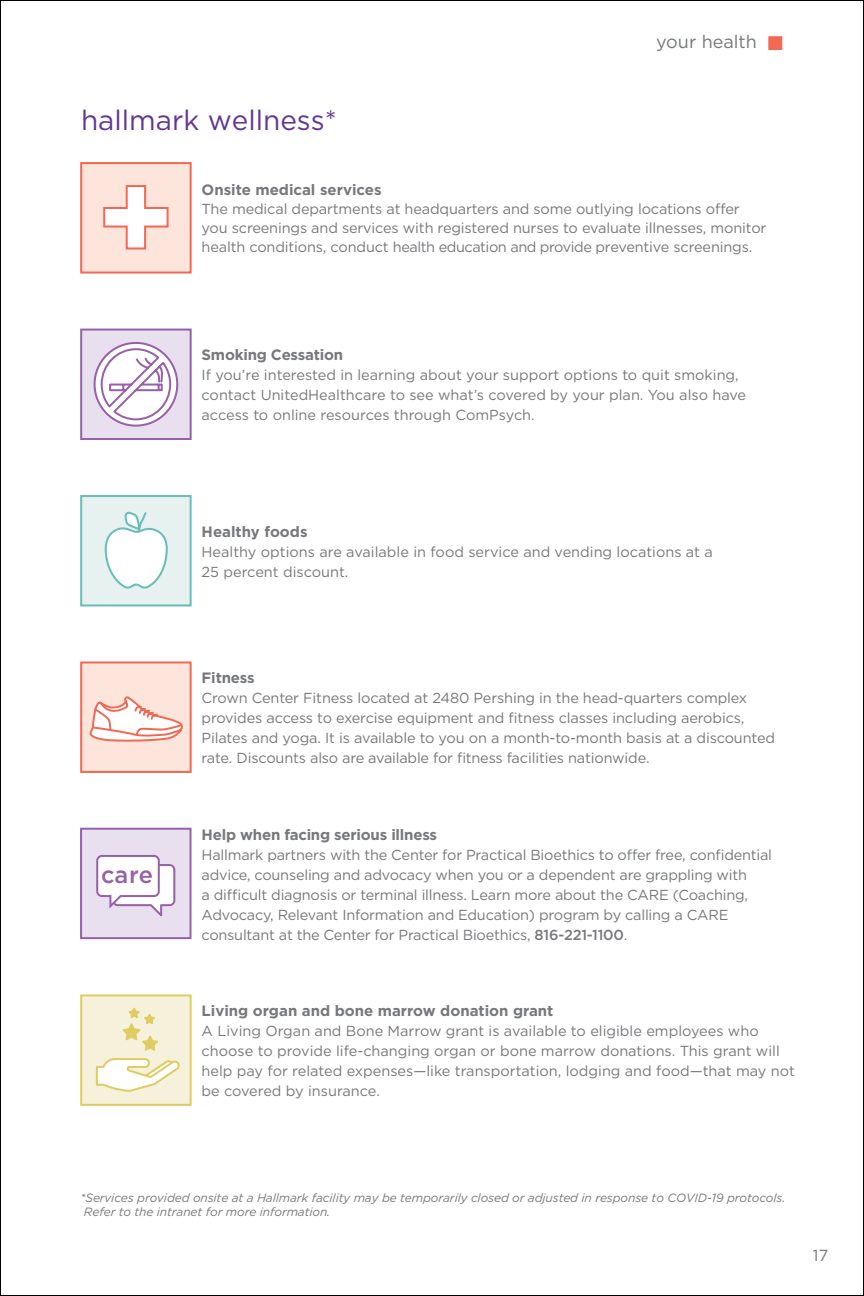
<style>
.page{position:relative;width:864px;height:1296px;background:#fff}
.page>*{position:absolute;margin:0;border:0;box-sizing:border-box;transform-origin:0 0}
.t1{font:28px "Gotham";color:#603795}
.t2{font:500 23.6px "Gotham";color:#9760a8}
.t3{font:18px "Gotham";color:#76787b}
.t4{font:16px "Gotham";color:#76787b}
.t5{font:700 15px "Gotham";letter-spacing:-.01em;color:#76787b}
.t6{font:14.4px/20px "Gotham";letter-spacing:-.01em;color:#76787b}
.t7{font:italic 12px/14.4px "Gotham";letter-spacing:-.01em;color:#76787b}
.s1{color:#f26852}
.s2{font-weight:500}
</style>
<div class="page">
<div style="left:80px;top:329px;width:112px;height:111px;background:#e8e0ef;border:2px solid #9760a8"></div>
<svg style="left:93px;top:342px;width:86px;height:85px"></svg>
<div style="left:80px;top:162px;width:112px;height:112px;background:#fde5db;border:2px solid #f26852"></div>
<svg style="left:103px;top:185px;width:66px;height:65px"></svg>
<div style="left:80px;top:662px;width:112px;height:111px;background:#fde5db;border:2px solid #f26852"></div>
<svg style="left:89px;top:696px;width:94px;height:46px"></svg>
<div style="left:80px;top:495px;width:112px;height:111px;background:#e6f1f0;border:2px solid #68bcb9"></div>
<svg style="left:104px;top:511px;width:64px;height:78px"></svg>
<div style="left:80px;top:828px;width:112px;height:111px;background:#e8e0ef;border:2px solid #9760a8"></div>
<svg style="left:96px;top:855px;width:80px;height:62px"></svg>
<div style="left:80px;top:994px;width:112px;height:112px;background:#f6f1db;border:2px solid #dfcc63"></div>
<svg style="left:95px;top:1007px;width:85px;height:85px"></svg>
<h1 class="t1" style="left:81px;top:103px;width:257px">hallmark wellness*</h1>
<p class="t3" style="left:656px;top:30px;width:128px">your health <span class="s1">■</span></p>
<p class="t5" style="left:202px;top:180px;width:182px">Onsite medical services</p>
<p class="t6" style="left:202px;top:199px;width:566px;line-height:19px">The medical departments at headquarters and some outlying locations offer you screenings and services with registered nurses to evaluate illnesses, monitor health conditions, conduct health education and provide preventive screenings.</p>
<p class="t5" style="left:202px;top:344px;width:143px">Smoking Cessation</p>
<p class="t6" style="left:202px;top:364px;width:546px">If you’re interested in learning about your support options to quit smoking, contact UnitedHealthcare to see what’s covered by your plan. You also have access to online resources through ComPsych.</p>
<h2 class="t2" style="left:101px;top:859px;width:54px">care</h2>
<p class="t5" style="left:202px;top:521px;width:108px">Healthy foods</p>
<p class="t6" style="left:202px;top:541px;width:513px">Healthy options are available in food service and vending locations at a<br>25 percent discount.</p>
<p class="t5" style="left:202px;top:668px;width:55px">Fitness</p>
<p class="t6" style="left:202px;top:688px;width:575px">Crown Center Fitness located at 2480 Pershing in the head-quarters complex provides access to exercise equipment and fitness classes including aerobics, Pilates and yoga. It is available to you on a month-to-month basis at a discounted rate. Discounts also are available for fitness facilities nationwide.</p>
<p class="t5" style="left:202px;top:825px;width:237px">Help when facing serious illness</p>
<p class="t6" style="left:202px;top:844px;width:572px">Hallmark partners with the Center for Practical Bioethics to offer free, confidential advice, counseling and advocacy when you or a dependent are grappling with<br>a difficult diagnosis or terminal illness. Learn more about the CARE (Coaching, Advocacy, Relevant Information and Education) program by calling a CARE consultant at the Center for Practical Bioethics, <span class="s2">816-221-1100</span>.</p>
<p class="t5" style="left:202px;top:1001px;width:353px">Living organ and bone marrow donation grant</p>
<p class="t6" style="left:202px;top:1021px;width:595px">A Living Organ and Bone Marrow grant is available to eligible employees who choose to provide life-changing organ or bone marrow donations. This grant will help pay for related expenses—like transportation, lodging and food—that may not be covered by insurance.</p>
<p class="t7" style="left:80px;top:1190px;width:707px">*Services provided onsite at a Hallmark facility may be temporarily closed or adjusted in response to COVID-19 protocols.<br>Refer to the intranet for more information.</p>
<p class="t4" style="left:813px;top:1245px;width:17px">17</p>
</div>
